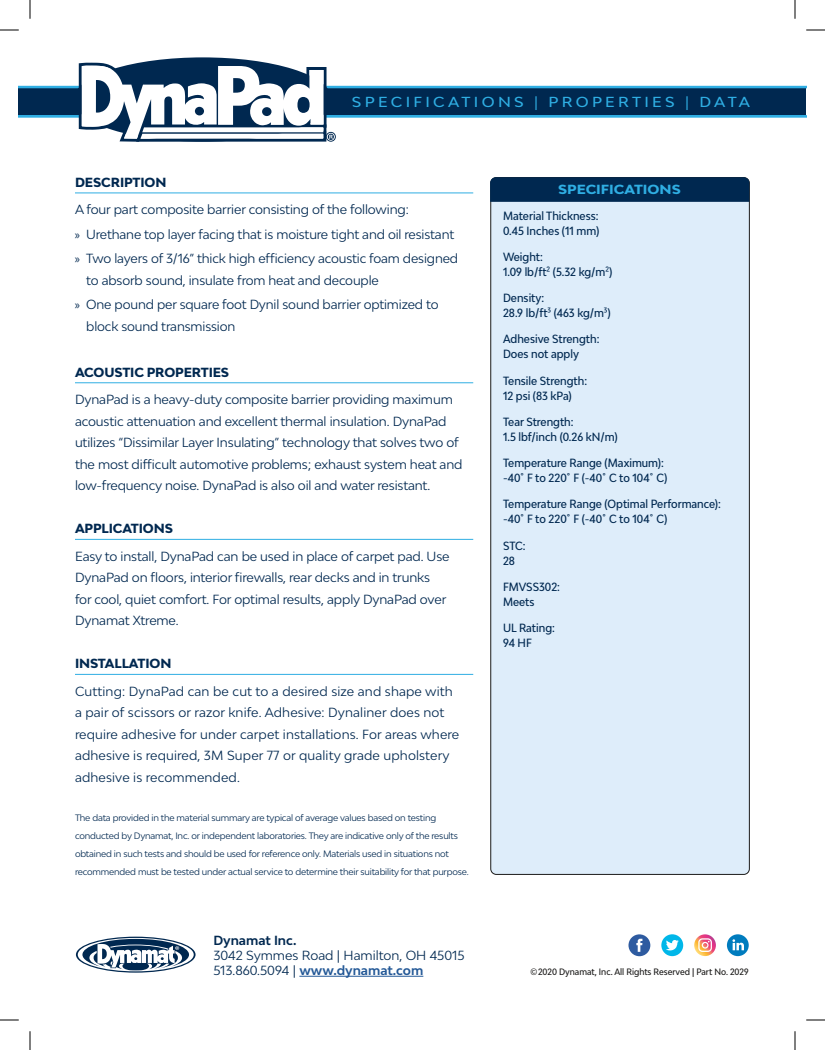
<style>
.page{position:relative;width:825px;height:1050px;background:#fff}
.page>*{position:absolute;margin:0;border:0;box-sizing:border-box;transform-origin:0 0}
.t1{font:500 13.75px "Bw Modelica";letter-spacing:.22em;color:#2faee3;scale:1.1 1}
.t2{font:12.5px/21.5px "Bw Modelica";letter-spacing:-.01em;color:#002850}
.t3{font:12.5px/21.5px "Bw Modelica";letter-spacing:.01em;color:#002850}
.t4{font:800 12.5px "Bw Modelica";letter-spacing:-.01em;color:#002850}
.t5{font:800 12.5px "Bw Modelica";color:#2faee3;scale:1.1 1}
.t6{font:700 12.5px "Bw Modelica";color:#002850}
.t7{font:500 condensed 11.25px/15px "Bw Modelica";color:#002850}
.t8{font:8.75px/17.9px "Bw Modelica";letter-spacing:-.02em;color:#002850}
.t9{font:500 condensed 8.75px "Bw Modelica";color:#1c1b1a}
.s1{font-weight:400}
.s2{font-family:"Myriad Pro"}
.s3{font-weight:700;color:#245997}
</style>
<div class="page">
<div style="left:491px;top:178px;width:258px;height:696px;background:#deedfa;border-radius:6px"></div>
<svg style="left:76px;top:937px;width:120px;height:36px"></svg>
<svg style="left:78px;top:938px;width:116px;height:33px"></svg>
<hr style="left:299px;top:976px;width:124px;height:1px;background:#245997">
<hr style="left:75px;top:193px;width:398px;height:1px;background:#2faee3">
<hr style="left:75px;top:382px;width:398px;height:1px;background:#2faee3">
<hr style="left:75px;top:539px;width:398px;height:1px;background:#2faee3">
<hr style="left:75px;top:674px;width:398px;height:1px;background:#2faee3">
<div style="left:661px;top:934px;width:22px;height:22px;background:#00b7e9;border-radius:50%"></div>
<svg style="left:666px;top:940px;width:13px;height:11px"></svg>
<div style="left:629px;top:934px;width:21px;height:22px;background:#2e5ba0;border-radius:50%"></div>
<svg style="left:636px;top:939px;width:6px;height:13px"></svg>
<svg style="left:694px;top:934px;width:22px;height:22px"></svg>
<div style="left:727px;top:934px;width:22px;height:22px;background:#007cbe;border-radius:50%"></div>
<svg style="left:732px;top:939px;width:12px;height:11px"></svg>
<svg style="left:490px;top:177px;width:259px;height:25px;background:#022950"></svg>
<svg style="left:0;top:1019px;width:19px;height:2px"></svg>
<svg style="left:806px;top:1019px;width:19px;height:2px"></svg>
<svg style="left:29px;top:1031px;width:2px;height:19px"></svg>
<svg style="left:0;top:0;width:825px;height:142px"></svg>
<svg style="left:794px;top:1031px;width:2px;height:19px"></svg>
<p class="t1" style="left:352px;top:93px;width:364px">SPECIFICATIONS <span class="s1">|</span> PROPERTIES <span class="s1">|</span> DATA</p>
<p class="t4" style="left:75px;top:174px;width:93px">DESCRIPTION</p>
<p class="t2" style="left:75px;top:197px;width:385px;line-height:24.5px">A four part composite barrier consisting of the following:<br><span class="s2">»</span> Urethane top layer facing that is moisture tight and oil resistant <span class="s2">»</span> Two layers of 3/16” thick high efficiency acoustic foam designed</p>
<p class="t2" style="left:75px;top:268px;width:365px;line-height:24.5px;text-indent:11px">to absorb sound, insulate from heat and decouple<br><span class="s2">»</span> One pound per square foot Dynil sound barrier optimized to</p>
<p class="t2" style="left:86px;top:315px;width:151px">block sound transmission</p>
<p class="t4" style="left:75px;top:364px;width:156px">ACOUSTIC PROPERTIES</p>
<p class="t2" style="left:75px;top:388px;width:389px">DynaPad is a heavy-duty composite barrier providing maximum acoustic attenuation and excellent thermal insulation. DynaPad utilizes “Dissimilar Layer Insulating” technology that solves two of the most difficult automotive problems; exhaust system heat and low-frequency noise. DynaPad is also oil and water resistant.</p>
<p class="t4" style="left:75px;top:521px;width:99px">APPLICATIONS</p>
<p class="t2" style="left:75px;top:545px;width:376px">Easy to install, DynaPad can be used in place of carpet pad. Use DynaPad on floors, interior firewalls, rear decks and in trunks for cool, quiet comfort. For optimal results, apply DynaPad over Dynamat Xtreme.</p>
<p class="t4" style="left:75px;top:656px;width:98px">INSTALLATION</p>
<p class="t3" style="left:75px;top:680px;width:386px">Cutting: DynaPad can be cut to a desired size and shape with a pair of scissors or razor knife. Adhesive: Dynaliner does not require adhesive for under carpet installations. For areas where adhesive is required, 3M Super 77 or quality grade upholstery adhesive is recommended.</p>
<p class="t8" style="left:75px;top:809px;width:395px">The data provided in the material summary are typical of average values based on testing conducted by Dynamat, Inc. or independent laboratories. They are indicative only of the results obtained in such tests and should be used for reference only. Materials used in situations not recommended must be tested under actual service to determine their suitability for that purpose.</p>
<p class="t6" style="left:213px;top:932px;width:85px">Dynamat Inc.</p>
<p class="t2" style="left:213px;top:948px;width:253px;line-height:15px">3042 Symmes Road | Hamilton, OH 45015<br>513.860.5094 | <span class="s3">www.dynamat.com</span></p>
<p class="t5" style="left:558px;top:182px;width:113px">SPECIFICATIONS</p>
<p class="t7" style="left:503px;top:208px;width:98px">Material Thickness:<br>0.45 Inches (11 mm)</p>
<p class="t7" style="left:503px;top:249px;width:111px">Weight:<br>1.09 lb/ft² (5.32 kg/m²)</p>
<p class="t7" style="left:503px;top:290px;width:109px">Density:<br>28.9 lb/ft³ (463 kg/m³)</p>
<p class="t7" style="left:503px;top:332px;width:98px">Adhesive Strength:<br>Does not apply</p>
<p class="t7" style="left:503px;top:373px;width:86px">Tensile Strength:<br>12 psi (83 kPa)</p>
<p class="t7" style="left:503px;top:414px;width:116px">Tear Strength:<br>1.5 lbf/inch (0.26 kN/m)</p>
<p class="t7" style="left:503px;top:455px;width:166px">Temperature Range (Maximum): -40˚F to 220˚F (-40˚C to 104˚C)</p>
<p class="t7" style="left:503px;top:497px;width:219px">Temperature Range (Optimal Performance): -40˚F to 220˚F (-40˚C to 104˚C)</p>
<p class="t7" style="left:503px;top:538px;width:24px">STC:<br>28</p>
<p class="t7" style="left:503px;top:579px;width:58px">FMVSS302:<br>Meets</p>
<p class="t7" style="left:503px;top:620px;width:53px">UL Rating:<br>94 HF</p>
<p class="t9" style="left:530px;top:966px;width:220px">©2020 Dynamat, Inc. All Rights Reserved | Part No. 2029</p>
</div>
